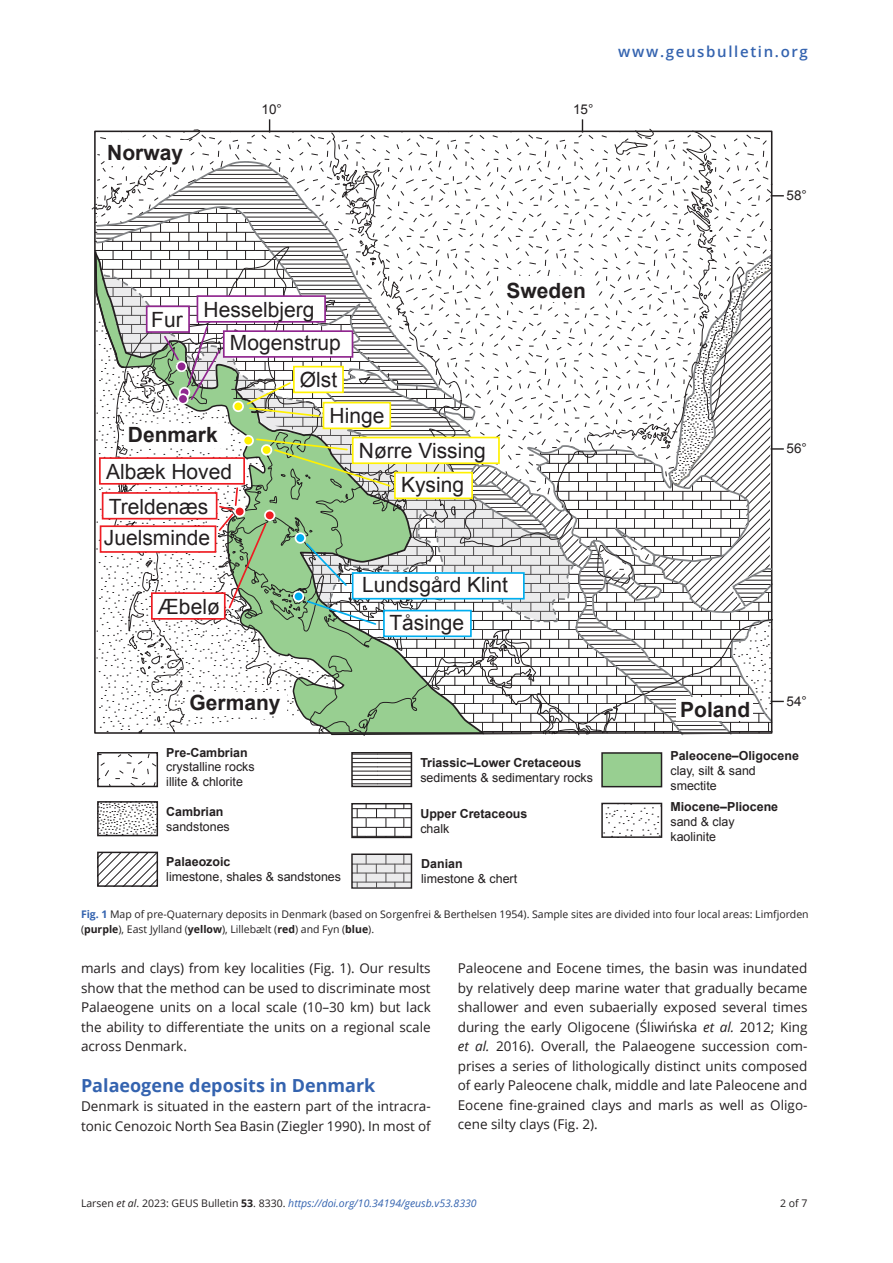
<style>
.page{position:relative;width:893px;height:1263px;background:#fff}
.page>*{position:absolute;margin:0;border:0;box-sizing:border-box;transform-origin:0 0}
.t1{font:21px/37.7px "Arial";color:#231f20}
.t2{font:700 21px "Arial";color:#231f20}
.t3{font:700 18px "Open Sans";color:#3463af}
.t4{font:600 15px "Open Sans";letter-spacing:.11em;color:#3463af}
.TX{font:13.5px/19.5px "Open Sans";color:#231f20}
.TXI{font:13.5px/19.5px "Open Sans";color:#231f20;text-align:justify}
.t5{font:13.5px "Arial";color:#231f20}
.t6{font:12.45px/14.9px "Arial";color:#231f20}
.t7{font:700 12.45px/14.9px "Arial";color:#231f20}
.FC{font:10.5px/15px "Open Sans";color:#231f20}
.t8{font:italic 10.5px "Open Sans";color:#3463af}
.s1{font-weight:700}
.s2{font-weight:400}
.s3{font-weight:700;color:#3463af}
.s4{font-style:italic}
.s5{font-style:normal;color:#231f20}
.s6{color:#231f20}
.s7{font-weight:700;font-style:normal;color:#231f20}
</style>
<div class="page">
<svg style="left:99px;top:754px;width:57px;height:31px"></svg>
<div style="left:97px;top:752px;width:61px;height:35px;border:1px solid #231f20"></div>
<svg style="left:99px;top:803px;width:57px;height:31px"></svg>
<div style="left:97px;top:801px;width:61px;height:35px;border:1px solid #231f20"></div>
<svg style="left:99px;top:854px;width:57px;height:31px"></svg>
<div style="left:97px;top:852px;width:61px;height:35px;border:1px solid #231f20"></div>
<svg style="left:353px;top:754px;width:57px;height:31px"></svg>
<div style="left:351px;top:752px;width:61px;height:35px;border:1px solid #231f20"></div>
<svg style="left:353px;top:805px;width:57px;height:31px"></svg>
<div style="left:351px;top:803px;width:61px;height:35px;border:1px solid #231f20"></div>
<div style="left:602px;top:753px;width:59px;height:34px;background:#98cf91"></div>
<div style="left:601px;top:752px;width:61px;height:35px;border:1px solid #231f20"></div>
<svg style="left:603px;top:807px;width:57px;height:29px"></svg>
<div style="left:601px;top:803px;width:61px;height:35px;border:1px solid #231f20"></div>
<div style="left:351px;top:853px;width:61px;height:36px;border:1px solid #231f20"></div>
<svg style="left:353px;top:855px;width:58px;height:32px;background:#d4d3d4"></svg>
<svg style="left:106px;top:130px;width:667px;height:117px"></svg>
<svg style="left:616px;top:128px;width:97px;height:45px"></svg>
<svg style="left:771px;top:195px;width:13px;height:1px"></svg>
<svg style="left:582px;top:119px;width:1px;height:14px"></svg>
<svg style="left:91px;top:119px;width:255px;height:91px"></svg>
<div style="left:105px;top:140px;width:83px;height:26px;background:#fff"></div>
<svg style="left:94px;top:247px;width:690px;height:489px"></svg>
<p class="t2" style="left:107px;top:139px;width:77px">Norway</p>
<p class="t5" style="left:262px;top:100px;width:22px">10°</p>
<p class="t5" style="left:573px;top:100px;width:22px">15°</p>
<p class="t4" style="left:618px;top:41px;width:191px">www.geusbulletin.org</p>
<p class="t5" style="left:787px;top:186px;width:22px">58°</p>
<p class="t1" style="left:151px;top:301px;width:33px">Fur</p>
<p class="t1" style="left:230px;top:293px;width:112px;line-height:33.5px;text-indent:-26px">Hesselbjerg<br>Mogenstrup</p>
<p class="t1" style="left:300px;top:361px;width:39px">Ølst</p>
<p class="t2" style="left:128px;top:421px;width:91px">Denmark</p>
<p class="t1" style="left:106px;top:453px;width:128px">Albæk Hoved</p>
<p class="t1" style="left:109px;top:488px;width:101px">Treldenæs</p>
<p class="t1" style="left:104px;top:519px;width:108px">Juelsminde</p>
<p class="t1" style="left:330px;top:397px;width:56px">Hinge</p>
<p class="t1" style="left:359px;top:432px;width:128px">Nørre Vissing</p>
<p class="t1" style="left:401px;top:466px;width:65px">Kysing</p>
<p class="t2" style="left:506px;top:277px;width:81px">Sweden</p>
<p class="t1" style="left:158px;top:588px;width:63px">Æbelø</p>
<p class="t1" style="left:389px;top:566px;width:120px;text-indent:-27px">Lundsgård Klint<br>Tåsinge</p>
<p class="t5" style="left:787px;top:440px;width:22px">56°</p>
<p class="t2" style="left:190px;top:689px;width:93px">Germany</p>
<p class="t2" style="left:680px;top:696px;width:72px">Poland</p>
<p class="t5" style="left:787px;top:693px;width:22px">54°</p>
<p class="t6" style="left:166px;top:745px;width:90px"><span class="s1">Pre-Cambrian </span>crystalline rocks illite &amp; chlorite</p>
<p class="t6" style="left:166px;top:804px;width:65px"><span class="s1">Cambrian </span>sandstones</p>
<p class="t6" style="left:166px;top:855px;width:176px"><span class="s1">Palaeozoic<br></span>limestone, shales &amp; sandstones</p>
<p class="t6" style="left:420px;top:755px;width:174px"><span class="s1">Triassic–Lower Cretaceous </span>sediments &amp; sedimentary rocks</p>
<p class="t7" style="left:420px;top:806px;width:109px">Upper Cretaceous <span class="s2">chalk</span></p>
<p class="t6" style="left:421px;top:857px;width:98px"><span class="s1">Danian </span>limestone &amp; chert</p>
<p class="t6" style="left:670px;top:749px;width:130px"><span class="s1">Paleocene–Oligocene </span>clay, silt &amp; sand smectite</p>
<p class="t6" style="left:670px;top:799px;width:109px"><span class="s1">Miocene–Pliocene </span>sand &amp; clay kaolinite</p>
<p class="FC" style="left:81px;top:906px;width:729px"><span class="s3">Fig. 1</span> Map of pre-Quaternary deposits in Denmark (based on Sorgenfrei &amp; Berthelsen 1954). Sample sites are divided into four local areas: Limfjorden (<span class="s1">purple</span>), East Jylland (<span class="s1">yellow</span>), Lillebælt (<span class="s1">red</span>) and Fyn (<span class="s1">blue</span>).</p>
<p class="TXI" style="left:81px;top:958px;width:351px">marls and clays) from key localities (Fig. 1). Our results show that the method can be used to discriminate most Palaeogene units on a local scale (10–30 km) but lack the ability to differentiate the units on a regional scale across Denmark.</p>
<h1 class="t3" style="left:81px;top:1073px;width:296px">Palaeogene deposits in Denmark</h1>
<p class="TX" style="left:81px;top:1096px;width:351px">Denmark is situated in the eastern part of the intracra&shy;tonic Cenozoic North Sea Basin (Ziegler 1990). In most of</p>
<p class="TX" style="left:458px;top:958px;width:351px;text-align:justify">Paleocene and Eocene times, the basin was inundated by relatively deep marine water that gradually became shallower and even subaerially exposed several times during the early Oligocene (Śliwińska <span class="s4">et al.</span> 2012; King <span class="s4">et al.</span> 2016). Overall, the Palaeogene succession com&shy;prises a series of lithologically distinct units composed of early Paleocene chalk, middle and late Paleocene and Eocene fine-grained clays and marls as well as Oligo&shy;cene silty clays (Fig. 2).</p>
<p class="t8" style="left:81px;top:1196px;width:397px"><span class="s5">Larsen</span> <span class="s6">et al</span><span class="s5">. 2023: GEUS Bulletin</span> <span class="s7">53</span><span class="s5">. 8330.</span> https://doi.org/10.34194/geusb.v53.8330</p>
<p class="FC" style="left:780px;top:1195px;width:29px">2 of 7</p>
</div>
